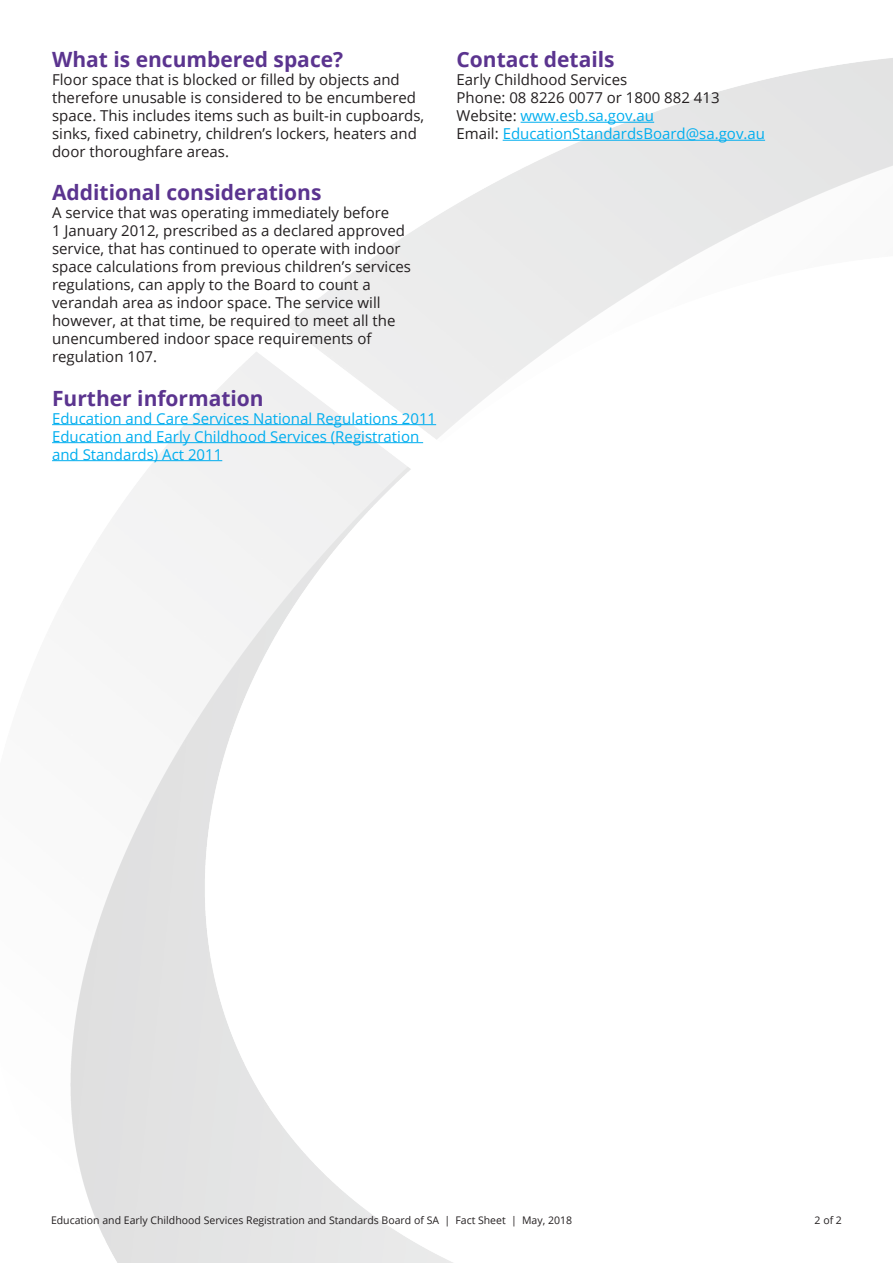
<style>
.page{position:relative;width:893px;height:1263px;background:#fff}
.page>*{position:absolute;margin:0;border:0;box-sizing:border-box;transform-origin:0 0}
.t1{font:700 21px "Open Sans";color:#5b348f}
.t2{font:15px/18px "Open Sans";color:#231f20}
.t3{font:15px/18px "Open Sans";color:#00aeef}
.t4{font:10.5px "Open Sans";color:#231f20}
.s1{color:#231f20}
</style>
<div class="page">
<hr style="left:52px;top:424px;width:384px;height:1px;background:#00aeef">
<hr style="left:52px;top:442px;width:371px;height:1px;background:#00aeef">
<hr style="left:52px;top:460px;width:170px;height:1px;background:#00aeef">
<hr style="left:521px;top:122px;width:133px;height:1px;background:#00aeef">
<hr style="left:503px;top:140px;width:262px;height:1px;background:#00aeef">
<p class="t1" style="left:52px;top:45px;width:293px">What is encumbered space?</p>
<p class="t2" style="left:52px;top:70px;width:374px">Floor space that is blocked or filled by objects and therefore unusable is considered to be encumbered space. This includes items such as built-in cupboards, sinks, fixed cabinetry, children’s lockers, heaters and door thoroughfare areas.</p>
<p class="t1" style="left:52px;top:178px;width:271px">Additional considerations</p>
<p class="t2" style="left:52px;top:203px;width:360px">A service that was operating immediately before<br>1 January 2012, prescribed as a declared approved service, that has continued to operate with indoor space calculations from previous children’s services regulations, can apply to the Board to count a verandah area as indoor space. The service will however, at that time, be required to meet all the</p>
<p class="t2" style="left:52px;top:329px;width:321px">unencumbered indoor space requirements of regulation 107.</p>
<p class="t1" style="left:52px;top:383px;width:213px">Further information</p>
<p class="t3" style="left:52px;top:409px;width:386px">Education and Care Services National Regulations 2011</p>
<p class="t3" style="left:52px;top:427px;width:369px">Education and Early Childhood Services (Registration and Standards) Act 2011</p>
<p class="t1" style="left:457px;top:45px;width:160px">Contact details</p>
<p class="t2" style="left:457px;top:70px;width:172px">Early Childhood Services</p>
<p class="t2" style="left:457px;top:88px;width:264px">Phone: 08 8226 0077 or 1800 882 413</p>
<p class="t3" style="left:457px;top:106px;width:199px"><span class="s1">Website:</span> www.esb.sa.gov.au</p>
<p class="t3" style="left:457px;top:124px;width:310px"><span class="s1">Email:</span> EducationStandardsBoard@sa.gov.au</p>
<p class="t4" style="left:51px;top:1213px;width:522px">Education and Early Childhood Services Registration and Standards Board of SA | Fact Sheet | May, 2018</p>
<p class="t4" style="left:815px;top:1213px;width:29px">2of2</p>
</div>
